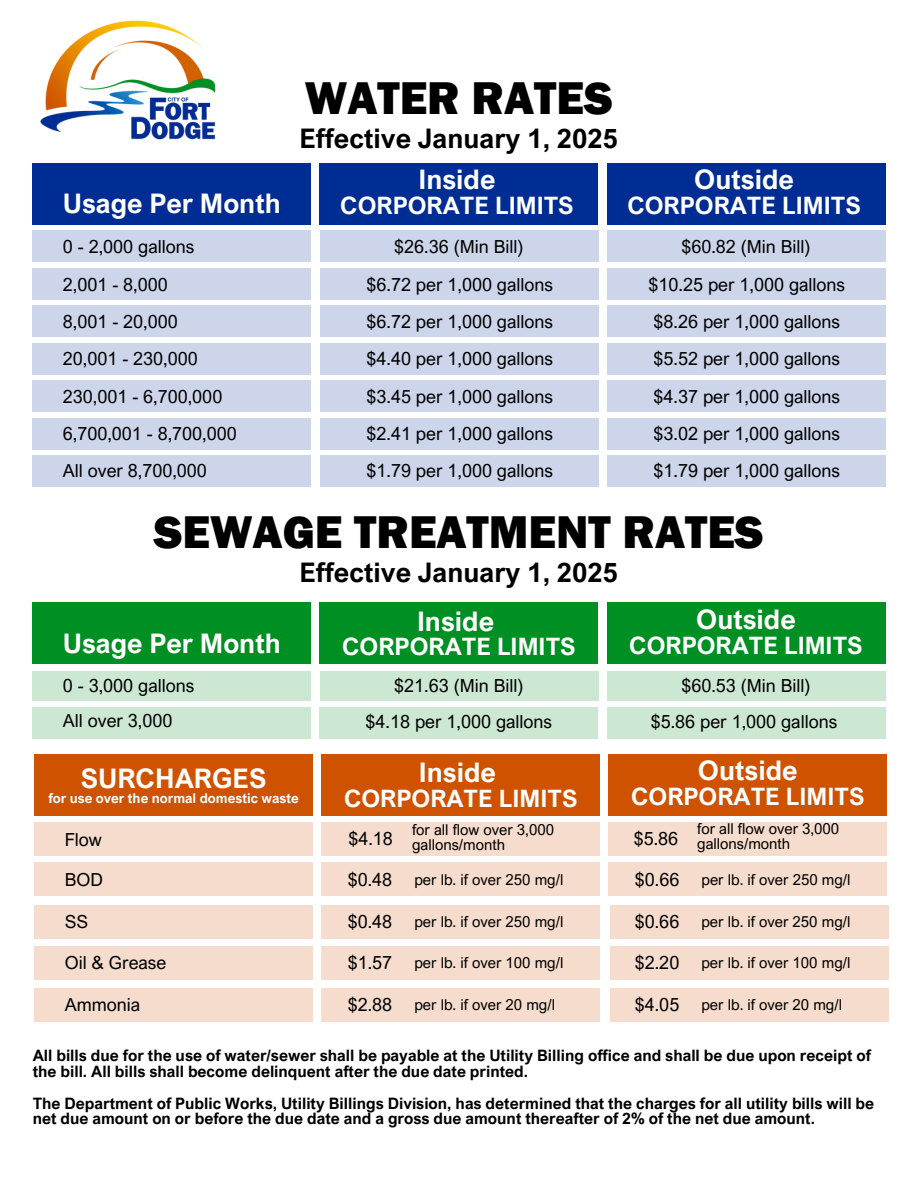
<style>
.page{position:relative;width:918px;height:1188px;background:#fff}
.page>*{position:absolute;margin:0;border:0;box-sizing:border-box;transform-origin:0 0}
.t1{font:800 47.25px "Franklin Gothic";color:#000}
.t2{font:700 27px "Arial Nova";color:#fff}
.t3{font:700 27px "Arial Nova";color:#000}
.t4{font:700 24px "Arial Nova";color:#fff}
.t5{font:18px "Arial Nova";color:#000}
.t6{font:700 15.75px/15.8px "Arial Nova";color:#000}
.t7{font:15px/14.7px "Arial Nova";color:#000}
.t8{font:700 13.5px "Arial Nova";color:#fff}
</style>
<div class="page">
<div style="left:35px;top:822px;width:278px;height:34px;background:#f5dccc"></div>
<div style="left:322px;top:822px;width:278px;height:34px;background:#f5dccc"></div>
<div style="left:609px;top:822px;width:278px;height:34px;background:#f5dccc"></div>
<div style="left:35px;top:754px;width:278px;height:61px;background:#cf5200"></div>
<div style="left:322px;top:754px;width:278px;height:61px;background:#cf5200"></div>
<div style="left:609px;top:754px;width:278px;height:61px;background:#cf5200"></div>
<div style="left:35px;top:863px;width:278px;height:33px;background:#f5dccc"></div>
<div style="left:35px;top:905px;width:278px;height:33px;background:#f5dccc"></div>
<div style="left:35px;top:946px;width:278px;height:33px;background:#f5dccc"></div>
<div style="left:35px;top:988px;width:278px;height:34px;background:#f5dccc"></div>
<div style="left:322px;top:863px;width:278px;height:33px;background:#f5dccc"></div>
<div style="left:322px;top:905px;width:278px;height:33px;background:#f5dccc"></div>
<div style="left:322px;top:946px;width:278px;height:33px;background:#f5dccc"></div>
<div style="left:322px;top:988px;width:278px;height:34px;background:#f5dccc"></div>
<div style="left:609px;top:863px;width:278px;height:33px;background:#f5dccc"></div>
<div style="left:610px;top:905px;width:279px;height:33px;background:#f5dccc"></div>
<div style="left:610px;top:946px;width:279px;height:33px;background:#f5dccc"></div>
<div style="left:610px;top:988px;width:279px;height:34px;background:#f5dccc"></div>
<div style="left:33px;top:163px;width:278px;height:61px;background:#002d93"></div>
<div style="left:607px;top:163px;width:278px;height:61px;background:#002d93"></div>
<img style="left:40px;top:20px;width:176px;height:120px">
<div style="left:33px;top:418px;width:278px;height:31px;background:#ccd5e9"></div>
<div style="left:607px;top:418px;width:278px;height:31px;background:#ccd5e9"></div>
<div style="left:33px;top:455px;width:278px;height:31px;background:#ccd5e9"></div>
<div style="left:607px;top:455px;width:278px;height:31px;background:#ccd5e9"></div>
<div style="left:33px;top:230px;width:278px;height:32px;background:#ccd5e9"></div>
<div style="left:607px;top:230px;width:278px;height:32px;background:#ccd5e9"></div>
<div style="left:33px;top:269px;width:278px;height:31px;background:#ccd5e9"></div>
<div style="left:607px;top:268px;width:278px;height:32px;background:#ccd5e9"></div>
<div style="left:33px;top:306px;width:278px;height:31px;background:#ccd5e9"></div>
<div style="left:607px;top:306px;width:278px;height:31px;background:#ccd5e9"></div>
<div style="left:33px;top:343px;width:278px;height:32px;background:#ccd5e9"></div>
<div style="left:607px;top:343px;width:278px;height:32px;background:#ccd5e9"></div>
<div style="left:33px;top:381px;width:278px;height:31px;background:#ccd5e9"></div>
<div style="left:607px;top:380px;width:278px;height:32px;background:#ccd5e9"></div>
<div style="left:320px;top:163px;width:278px;height:61px;background:#002d93"></div>
<div style="left:320px;top:418px;width:278px;height:31px;background:#ccd5e9"></div>
<div style="left:320px;top:455px;width:278px;height:31px;background:#ccd5e9"></div>
<div style="left:320px;top:230px;width:278px;height:32px;background:#ccd5e9"></div>
<div style="left:320px;top:268px;width:278px;height:32px;background:#ccd5e9"></div>
<div style="left:320px;top:306px;width:278px;height:31px;background:#ccd5e9"></div>
<div style="left:320px;top:343px;width:278px;height:32px;background:#ccd5e9"></div>
<div style="left:320px;top:380px;width:278px;height:32px;background:#ccd5e9"></div>
<div style="left:33px;top:671px;width:278px;height:29px;background:#cce8d3"></div>
<div style="left:320px;top:671px;width:278px;height:29px;background:#cce8d3"></div>
<div style="left:607px;top:671px;width:278px;height:29px;background:#cce8d3"></div>
<div style="left:33px;top:707px;width:278px;height:32px;background:#cce8d3"></div>
<div style="left:320px;top:707px;width:278px;height:32px;background:#cce8d3"></div>
<div style="left:607px;top:707px;width:278px;height:32px;background:#cce8d3"></div>
<div style="left:33px;top:603px;width:278px;height:61px;background:#008f23"></div>
<div style="left:320px;top:603px;width:278px;height:61px;background:#008f23"></div>
<div style="left:607px;top:603px;width:278px;height:61px;background:#008f23"></div>
<h3 class="t2" style="left:63px;top:187px;width:219px">Usage Per Month</h3>
<p class="t1" style="left:305px;top:71px;width:309px">WATER RATES</p>
<h5 class="t3" style="left:299px;top:121px;width:320px">Effective January 1, 2025</h5>
<h5 class="t2" style="left:418px;top:163px;width:79px">Inside</h5>
<h5 class="t4" style="left:340px;top:190px;width:235px">CORPORATE LIMITS</h5>
<h5 class="t2" style="left:694px;top:163px;width:101px">Outside</h5>
<h5 class="t4" style="left:627px;top:190px;width:235px">CORPORATE LIMITS</h5>
<h5 class="t5" style="left:63px;top:236px;width:133px">0 - 2,000 gallons</h5>
<p class="t5" style="left:681px;top:236px;width:131px">$60.82 (Min Bill)</p>
<p class="t5" style="left:63px;top:273px;width:106px">2,001 - 8,000</p>
<h5 class="t5" style="left:649px;top:273px;width:198px">$10.25 per 1,000 gallons</h5>
<h4 class="t5" style="left:63px;top:310px;width:116px">8,001 - 20,000</h4>
<h3 class="t5" style="left:654px;top:310px;width:188px">$8.26 per 1,000 gallons</h3>
<h5 class="t5" style="left:63px;top:348px;width:136px">20,001 - 230,000</h5>
<p class="t5" style="left:654px;top:348px;width:188px">$5.52 per 1,000 gallons</p>
<h5 class="t5" style="left:63px;top:385px;width:161px">230,001 - 6,700,000</h5>
<p class="t5" style="left:654px;top:385px;width:188px">$4.37 per 1,000 gallons</p>
<h5 class="t5" style="left:394px;top:236px;width:131px">$26.36 (Min Bill)</h5>
<h5 class="t5" style="left:366px;top:273px;width:188px">$6.72 per 1,000 gallons</h5>
<p class="t5" style="left:366px;top:310px;width:188px">$6.72 per 1,000 gallons</p>
<h5 class="t5" style="left:366px;top:348px;width:188px">$4.40 per 1,000 gallons</h5>
<p class="t5" style="left:366px;top:385px;width:188px">$3.45 per 1,000 gallons</p>
<h5 class="t5" style="left:63px;top:423px;width:175px">6,700,001 - 8,700,000</h5>
<h5 class="t5" style="left:654px;top:423px;width:188px">$3.02 per 1,000 gallons</h5>
<h3 class="t5" style="left:63px;top:460px;width:146px">All over 8,700,000</h3>
<h5 class="t5" style="left:654px;top:460px;width:188px">$1.79 per 1,000 gallons</h5>
<p class="t5" style="left:366px;top:423px;width:188px">$2.41 per 1,000 gallons</p>
<h4 class="t5" style="left:366px;top:460px;width:188px">$1.79 per 1,000 gallons</h4>
<p class="t1" style="left:154px;top:504px;width:611px">SEWAGE TREATMENT RATES</p>
<h1 class="t3" style="left:299px;top:555px;width:320px">Effective January 1, 2025</h1>
<h5 class="t2" style="left:63px;top:626px;width:219px">Usage Per Month</h5>
<p class="t2" style="left:417px;top:604px;width:79px">Inside</p>
<h3 class="t4" style="left:342px;top:632px;width:235px">CORPORATE LIMITS</h3>
<h6 class="t2" style="left:696px;top:602px;width:101px">Outside</h6>
<h6 class="t4" style="left:629px;top:630px;width:235px">CORPORATE LIMITS</h6>
<p class="t5" style="left:63px;top:675px;width:133px">0 - 3,000 gallons</p>
<h5 class="t5" style="left:394px;top:675px;width:131px">$21.63 (Min Bill)</h5>
<p class="t5" style="left:681px;top:675px;width:131px">$60.53 (Min Bill)</p>
<h5 class="t5" style="left:63px;top:710px;width:111px">All over 3,000</h5>
<h5 class="t5" style="left:366px;top:710px;width:188px">$4.18 per 1,000 gallons</h5>
<p class="t5" style="left:651px;top:710px;width:188px">$5.86 per 1,000 gallons</p>
<h5 class="t2" style="left:81px;top:761px;width:187px">SURCHARGES</h5>
<h5 class="t8" style="left:48px;top:790px;width:252px">for use over the normal domestic waste</h5>
<h2 class="t5" style="left:65px;top:828px;width:39px">Flow</h2>
<h2 class="t5" style="left:65px;top:868px;width:40px">BOD</h2>
<h5 class="t5" style="left:65px;top:910px;width:25px">SS</h5>
<h5 class="t5" style="left:65px;top:951px;width:103px">Oil &amp; Grease</h5>
<h5 class="t5" style="left:65px;top:994px;width:77px">Ammonia</h5>
<h5 class="t2" style="left:419px;top:755px;width:79px">Inside</h5>
<h5 class="t4" style="left:344px;top:783px;width:235px">CORPORATE LIMITS</h5>
<h3 class="t5" style="left:348px;top:827px;width:46px">$4.18</h3>
<h5 class="t7" style="left:412px;top:822px;width:144px">for all flow over 3,000 gallons/month</h5>
<h5 class="t5" style="left:348px;top:868px;width:46px">$0.48</h5>
<h5 class="t7" style="left:414px;top:872px;width:151px">per lb. if over 250 mg/l</h5>
<h5 class="t5" style="left:348px;top:910px;width:46px">$0.48</h5>
<h5 class="t7" style="left:414px;top:914px;width:151px">per lb. if over 250 mg/l</h5>
<h5 class="t5" style="left:348px;top:951px;width:46px">$1.57</h5>
<h5 class="t7" style="left:414px;top:955px;width:151px">per lb. if over 100 mg/l</h5>
<h3 class="t5" style="left:348px;top:994px;width:46px">$2.88</h3>
<h5 class="t7" style="left:414px;top:997px;width:142px">per lb. if over 20 mg/l</h5>
<h5 class="t2" style="left:698px;top:754px;width:101px">Outside</h5>
<h5 class="t4" style="left:631px;top:781px;width:235px">CORPORATE LIMITS</h5>
<h5 class="t5" style="left:634px;top:827px;width:46px">$5.86</h5>
<h5 class="t7" style="left:697px;top:821px;width:144px">for all flow over 3,000 gallons/month</h5>
<h5 class="t5" style="left:635px;top:868px;width:46px">$0.66</h5>
<h5 class="t7" style="left:702px;top:872px;width:151px">per lb. if over 250 mg/l</h5>
<h5 class="t5" style="left:635px;top:910px;width:46px">$0.66</h5>
<h5 class="t7" style="left:701px;top:914px;width:151px">per lb. if over 250 mg/l</h5>
<h1 class="t5" style="left:635px;top:951px;width:46px">$2.20</h1>
<h2 class="t7" style="left:701px;top:955px;width:151px">per lb. if over 100 mg/l</h2>
<h5 class="t5" style="left:635px;top:994px;width:46px">$4.05</h5>
<h3 class="t7" style="left:701px;top:997px;width:142px">per lb. if over 20 mg/l</h3>
<h2 class="t6" style="left:33px;top:1048px;width:840px">All bills due for the use of water/sewer shall be payable at the Utility Billing office and shall be due upon receipt of the bill. All bills shall become delinquent after the due date printed.</h2>
<h5 class="t6" style="left:33px;top:1095px;width:843px">The Department of Public Works, Utility Billings Division, has determined that the charges for all utility bills will be net due amount on or before the due date and a gross due amount thereafter of 2% of the net due amount.</h5>
</div>
